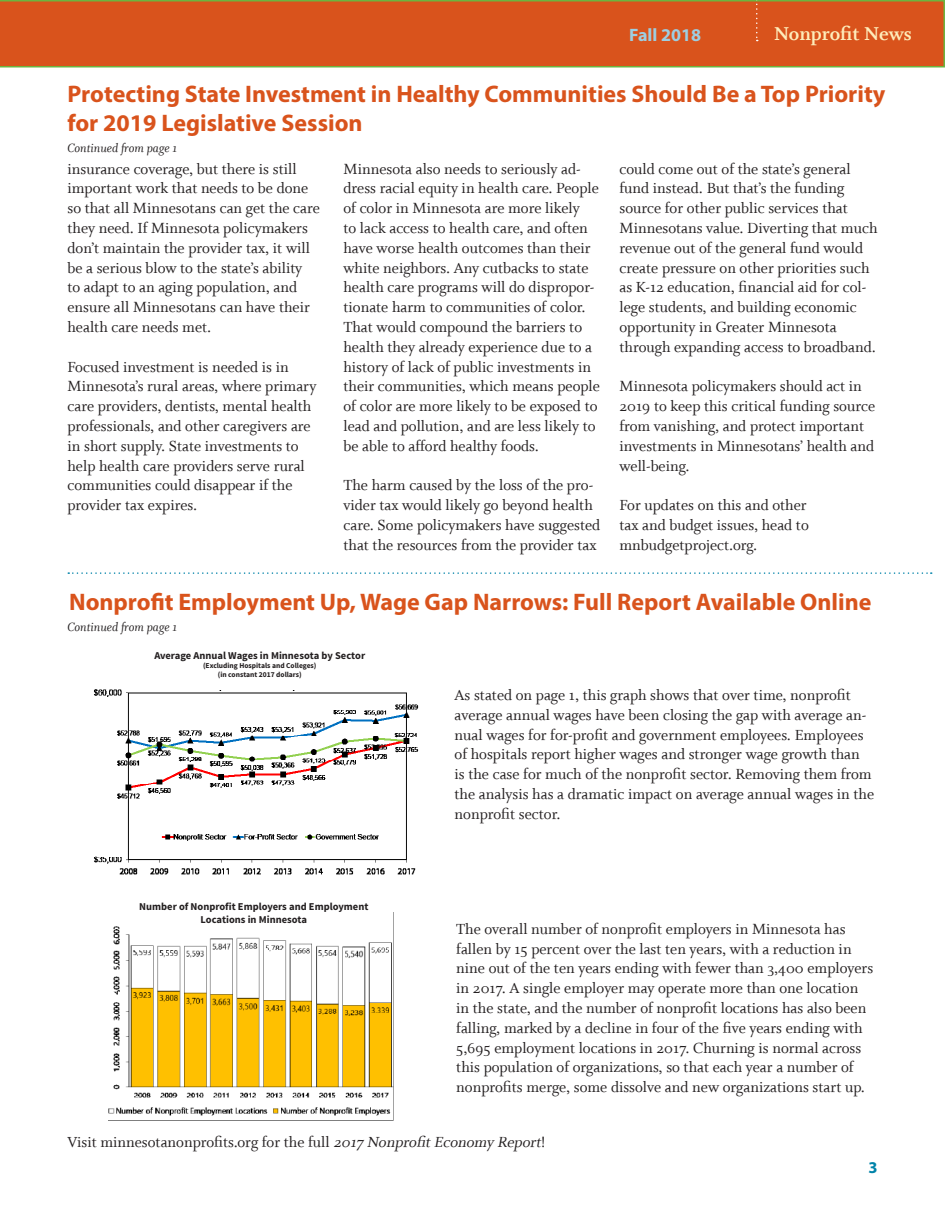
<style>
.page{position:relative;width:945px;height:1215px;background:#fff}
.page>*{position:absolute;margin:0;border:0;box-sizing:border-box;transform-origin:0 0}
.t1{font:700 24px/28.8px "Myriad Pro";color:#d9531c}
.t2{font:21px "Whitman Bold Os F";color:#feedbb}
.t3{font:700 18px "Myriad Pro";color:#9ecee1}
.t4{font:16.5px/19.8px "Whitman Roman Os F";color:#231f20}
.t5{font:700 16.5px "Myriad Pro";color:#0083a9}
.t6{font:13.5px "Whitman Italic Os F";color:#231f20}
.t7{font:700 10.5px/12.6px "Source Sans Pro";color:#231f20;text-align:center}
.t8{font:700 7.5px "Source Sans Pro";color:#231f20}
.s1{font-style:italic}
</style>
<div class="page">
<div style="left:0;top:0;width:945px;height:68px;background:#d9531c"></div>
<svg style="left:756px;top:0;width:2px;height:41px"></svg>
<svg style="left:68px;top:572px;width:864px;height:2px"></svg>
<img style="left:94px;top:689px;width:325px;height:186px">
<div style="left:159px;top:667px;width:212px;height:23px;background:#fff"></div>
<img style="left:108px;top:912px;width:286px;height:209px">
<div style="left:136px;top:911px;width:230px;height:20px;background:#fff"></div>
<p class="t3" style="left:629px;top:23px;width:73px">Fall 2018</p>
<p class="t2" style="left:774px;top:22px;width:140px">Nonprofit News</p>
<p class="t1" style="left:68px;top:79px;width:819px">Protecting State Investment in Healthy Communities Should Be a Top Priority for 2019 Legislative Session</p>
<p class="t4" style="left:68px;top:159px;width:254px">insurance coverage, but there is still important work that needs to be done so that all Minnesotans can get the care they need. If Minnesota policymakers don’t maintain the provider tax, it will be a serious blow to the state’s ability<br>to adapt to an aging population, and ensure all Minnesotans can have their health care needs met.</p>
<p class="t4" style="left:68px;top:357px;width:250px">Focused investment is needed is in Minnesota’s rural areas, where primary care providers, dentists, mental health professionals, and other caregivers are in short supply. State investments to help health care providers serve rural communities could disappear if the provider tax expires.</p>
<p class="t6" style="left:68px;top:141px;width:111px">Continued from page 1</p>
<p class="t4" style="left:620px;top:159px;width:259px">could come out of the state’s general fund instead. But that’s the funding source for other public services that Minnesotans value. Diverting that much revenue out of the general fund would create pressure on other priorities such as K-12 education, financial aid for col&shy;lege students, and building economic opportunity in Greater Minnesota through expanding access to broadband.</p>
<p class="t4" style="left:620px;top:377px;width:257px">Minnesota policymakers should act in 2019 to keep this critical funding source from vanishing, and protect important investments in Minnesotans’ health and well-being.</p>
<p class="t4" style="left:620px;top:496px;width:189px">For updates on this and other</p>
<p class="t4" style="left:620px;top:515px;width:191px">tax and budget issues, head to</p>
<p class="t4" style="left:620px;top:535px;width:139px">mnbudgetproject.org.</p>
<p class="t4" style="left:344px;top:159px;width:258px">Minnesota also needs to seriously ad&shy;dress racial equity in health care. People of color in Minnesota are more likely<br>to lack access to health care, and often have worse health outcomes than their white neighbors. Any cutbacks to state health care programs will do dispropor&shy;tionate harm to communities of color.<br>That would compound the barriers to health they already experience due to a history of lack of public investments in their communities, which means people of color are more likely to be exposed to lead and pollution, and are less likely to be able to afford healthy foods.</p>
<p class="t4" style="left:344px;top:476px;width:258px">The harm caused by the loss of the pro&shy;vider tax would likely go beyond health care. Some policymakers have suggested that the resources from the provider tax</p>
<p class="t1" style="left:69px;top:586px;width:804px">Nonprofit Employment Up, Wage Gap Narrows: Full Report Available Online</p>
<p class="t6" style="left:68px;top:619px;width:111px">Continued from page 1</p>
<p class="t7" style="left:154px;top:650px;width:212px">Average Annual Wages in Minnesota by Sector</p>
<p class="t8" style="left:203px;top:661px;width:115px">(Excluding Hospitals and Colleges)</p>
<p class="t8" style="left:218px;top:670px;width:86px">(in constant 2017 dollars)</p>
<p class="t7" style="left:139px;top:901px;width:231px">Number of Nonprofit Employers and Employment<br>Locations in Minnesota</p>
<p class="t4" style="left:455px;top:685px;width:421px">As stated on page 1, this graph shows that over time, nonprofit average annual wages have been closing the gap with average an&shy;nual wages for for-profit and government employees. Employees of hospitals report higher wages and stronger wage growth than<br>is the case for much of the nonprofit sector. Removing them from the analysis has a dramatic impact on average annual wages in the nonprofit sector.</p>
<p class="t4" style="left:456px;top:919px;width:418px">The overall number of nonprofit employers in Minnesota has fallen by 15 percent over the last ten years, with a reduction in nine out of the ten years ending with fewer than 3,400 employers in 2017. A single employer may operate more than one location in the state, and the number of nonprofit locations has also been falling, marked by a decline in four of the five years ending with 5,695 employment locations in 2017. Churning is normal across this population of organizations, so that each year a number of nonprofits merge, some dissolve and new organizations start up.</p>
<p class="t4" style="left:68px;top:1132px;width:480px">Visit minnesotanonprofits.org for the full <span class="s1">2017 NonprofitEconomy Report</span>!</p>
<p class="t5" style="left:868px;top:1157px;width:11px">3</p>
</div>
